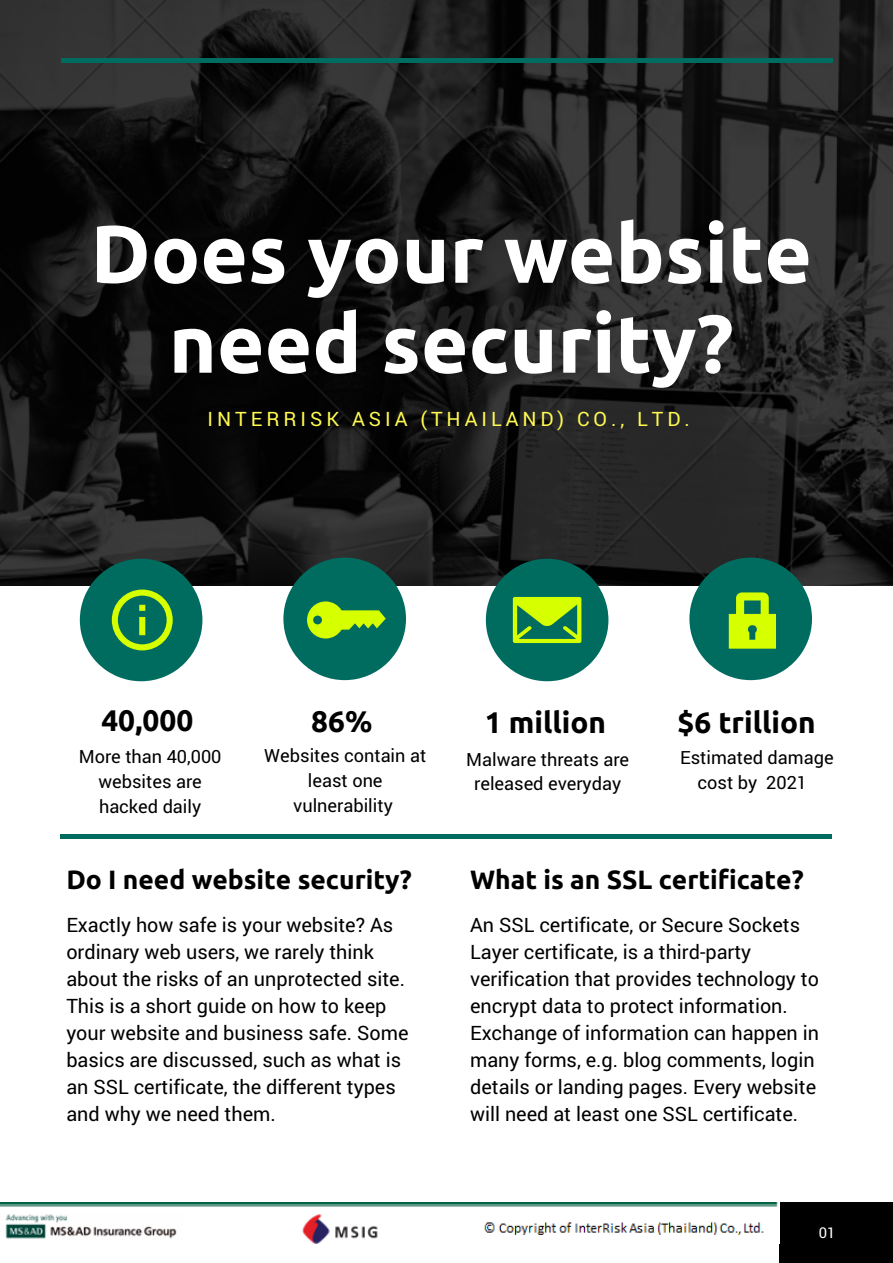
<style>
.page{position:relative;width:893px;height:1263px;background:#fff}
.page>*{position:absolute;margin:0;border:0;box-sizing:border-box;transform-origin:0 0}
.t1{font:700 81.6px/89.8px "Ubuntu";color:#fff;text-align:center}
.t2{font:700 29.7px "Ubuntu";color:#000}
.t3{font:700 26.4px "Ubuntu";color:#000}
.t4{font:19.8px/27px "Roboto";color:#000}
.t5{font:19.8px "Roboto";letter-spacing:.2em;color:#fff952}
.t6{font:18.15px/24.8px "Roboto";color:#000;text-align:center}
.t7{font:14.85px "Roboto";color:#fff}
</style>
<div class="page">
<img style="left:0;top:0;width:892px;height:586px">
<div style="left:779px;top:1202px;width:113px;height:60px;background:#000"></div>
<div style="left:61px;top:58px;width:771px;height:5px;background:#006c60"></div>
<div style="left:60px;top:834px;width:771px;height:5px;background:#006c60"></div>
<svg style="left:80px;top:559px;width:122px;height:122px;background:#318164"></svg>
<svg style="left:283px;top:558px;width:123px;height:122px;background:#398762"></svg>
<svg style="left:486px;top:559px;width:122px;height:122px;background:#3b885f"></svg>
<svg style="left:689px;top:558px;width:123px;height:122px;background:#3e8a60"></svg>
<img style="left:0;top:1203px;width:778px;height:36px">
<img style="left:300px;top:1213px;width:90px;height:31px">
<h1 class="t1" style="left:90px;top:208px;width:723px">Does your website need security?</h1>
<p class="t5" style="left:208px;top:405px;width:483px">INTERRISK ASIA (THAILAND) CO., LTD.</p>
<h2 class="t2" style="left:101px;top:703px;width:93px">40,000</h2>
<p class="t6" style="left:79px;top:744px;width:144px">More than 40,000 websites are hacked daily</p>
<h2 class="t2" style="left:311px;top:704px;width:63px">86%</h2>
<p class="t6" style="left:264px;top:743px;width:163px">Websites contain at least one vulnerability</p>
<h2 class="t2" style="left:485px;top:705px;width:123px">1 million</h2>
<p class="t6" style="left:466px;top:746px;width:164px">Malware threats are released everyday</p>
<h2 class="t2" style="left:677px;top:705px;width:140px">$6 trillion</h2>
<p class="t6" style="left:680px;top:745px;width:155px">Estimated damage cost by 2021</p>
<h3 class="t3" style="left:66px;top:865px;width:347px">Do I need website security?</h3>
<h3 class="t3" style="left:470px;top:865px;width:335px">What is an SSL certificate?</h3>
<p class="t4" style="left:470px;top:911px;width:350px">An SSL certificate, or Secure Sockets Layer certificate, is a third-party verification that provides technology to encrypt data to protect information.<br>Exchange of information can happen in many forms, e.g. blog comments, login details or landing pages. Every website will need at least one SSL certificate.</p>
<p class="t4" style="left:66px;top:911px;width:344px">Exactly how safe is your website? As ordinary web users, we rarely think about the risks of an unprotected site.<br>This is a short guide on how to keep your website and business safe. Some basics are discussed, such as what is an SSL certificate, the different types and why we need them.</p>
<p class="t7" style="left:818px;top:1222px;width:18px">01</p>
</div>
